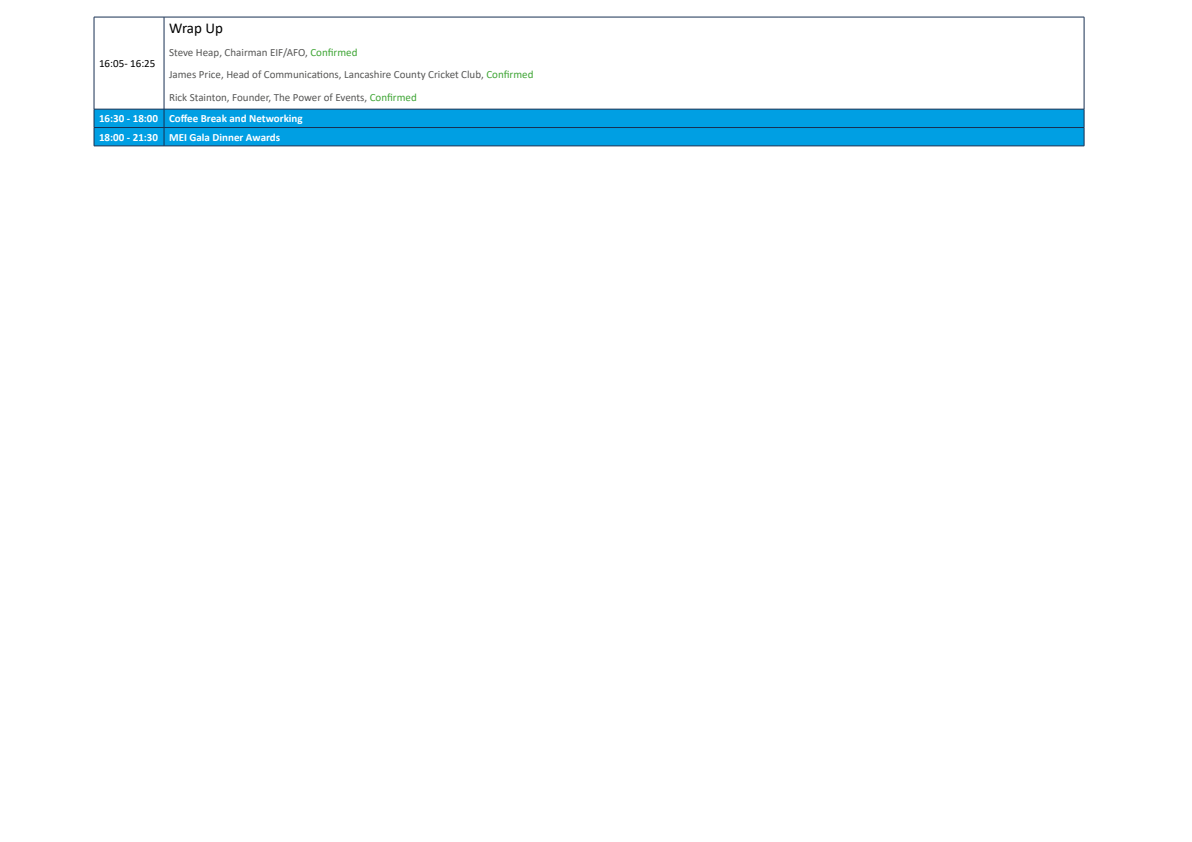
<style>
.page{position:relative;width:1192px;height:842px;background:#fff}
.page>*{position:absolute;margin:0;border:0;box-sizing:border-box;transform-origin:0 0}
.t1{font:15px "Calibri";letter-spacing:-.01em;color:#000}
.t2{font:11px "Calibri";color:#575756}
.t3{font:700 11px "Calibri";color:#fff}
.t4{font:11px "Calibri";color:#000}
.s1{color:#3fa535}
</style>
<div class="page">
<svg style="left:95px;top:18px;width:989px;height:91px"></svg>
<hr style="left:94px;top:17px;width:70px;height:1px;background:#183052">
<hr style="left:94px;top:17px;width:1px;height:92px;background:#183052">
<hr style="left:164px;top:17px;width:308px;height:1px;background:#183052">
<hr style="left:164px;top:17px;width:1px;height:92px;background:#183052">
<hr style="left:472px;top:17px;width:306px;height:1px;background:#183052">
<hr style="left:778px;top:17px;width:306px;height:1px;background:#183052">
<hr style="left:1084px;top:17px;width:1px;height:92px;background:#183052">
<div style="left:94px;top:109px;width:991px;height:37px;background:#009fe3"></div>
<hr style="left:94px;top:127px;width:70px;height:1px;background:#183052">
<hr style="left:164px;top:127px;width:308px;height:1px;background:#183052">
<hr style="left:472px;top:127px;width:306px;height:1px;background:#183052">
<hr style="left:778px;top:127px;width:306px;height:1px;background:#183052">
<hr style="left:94px;top:146px;width:70px;height:1px;background:#183052">
<hr style="left:164px;top:146px;width:308px;height:1px;background:#183052">
<hr style="left:472px;top:146px;width:306px;height:1px;background:#183052">
<hr style="left:778px;top:146px;width:306px;height:1px;background:#183052">
<h1 class="t1" style="left:169px;top:18px;width:55px">Wrap Up</h1>
<p class="t2" style="left:169px;top:45px;width:190px">Steve Heap, Chairman EIF/AFO, <span class="s1">Confirmed</span></p>
<p class="t2" style="left:169px;top:67px;width:366px">James Price, Head of Communications, Lancashire County Cricket Club, <span class="s1">Confirmed</span></p>
<p class="t2" style="left:169px;top:90px;width:249px">Rick Stainton, Founder, The Power of Events, <span class="s1">Confirmed</span></p>
<p class="t3" style="left:99px;top:111px;width:205px">16:30 - 18:00 Coffee Break and Networking</p>
<p class="t3" style="left:99px;top:129px;width:183px">18:00 - 21:30 MEI Gala Dinner Awards</p>
<p class="t4" style="left:99px;top:56px;width:58px">16:05- 16:25</p>
</div>
